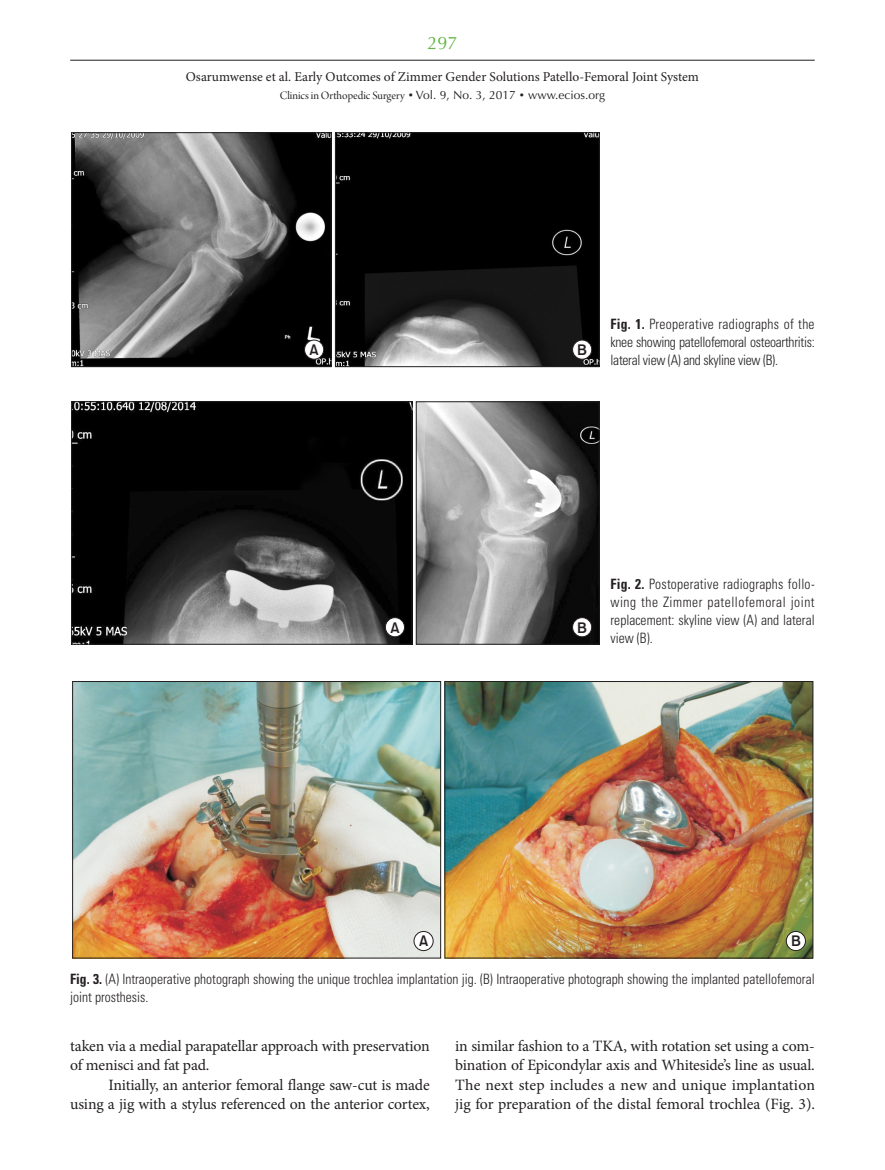
<style>
.page{position:relative;width:885px;height:1170px;background:#fff}
.page>*{position:absolute;margin:0;border:0;box-sizing:border-box;transform-origin:0 0}
.t1{font:18px "Optima LT Std";color:#63b445}
.t2{font:15.75px/19.5px "Minion Pro";letter-spacing:-.01em;color:#231f20}
.t3{font:15px "Gothic 725 BT Bold A";color:#231f20}
.t4{font:300 condensed 14.25px/18px "Univers";color:#231f20;text-align:justify;scale:.95 1}
.t5{font:13.5px "Minion Pro";letter-spacing:-.005em;color:#231f20}
.t6{font:12px "Optima LT Std";color:#231f20}
.s1{font-family:"Arno Pro Display"}
.s2{font-size:9px}
.s3{font-weight:700}
</style>
<div class="page">
<hr style="left:70px;top:60px;width:744px;height:1px;background:#231f20">
<svg style="left:71px;top:401px;width:528px;height:243px;background:#474747"></svg>
<div style="left:385px;top:617px;width:19px;height:19px;background:#fff;border-radius:50%"></div>
<div style="left:385px;top:617px;width:19px;height:20px;border:1px solid #231f20;border-radius:50%"></div>
<div style="left:572px;top:617px;width:19px;height:19px;background:#fff;border-radius:50%"></div>
<div style="left:572px;top:617px;width:20px;height:20px;border:1px solid #231f20;border-radius:50%"></div>
<svg style="left:71px;top:132px;width:528px;height:235px;background:#333"></svg>
<div style="left:304px;top:340px;width:19px;height:19px;background:#fff;border-radius:50%"></div>
<div style="left:304px;top:340px;width:20px;height:19px;border:1px solid #231f20;border-radius:50%"></div>
<div style="left:572px;top:340px;width:19px;height:19px;background:#fff;border-radius:50%"></div>
<div style="left:572px;top:340px;width:20px;height:19px;border:1px solid #231f20;border-radius:50%"></div>
<img style="left:72px;top:681px;width:741px;height:277px">
<div style="left:414px;top:931px;width:19px;height:19px;background:#fff;border-radius:50%"></div>
<div style="left:413px;top:931px;width:20px;height:19px;border:1px solid #231f20;border-radius:50%"></div>
<div style="left:786px;top:931px;width:19px;height:19px;background:#fff;border-radius:50%"></div>
<div style="left:786px;top:931px;width:19px;height:19px;border:1px solid #231f20;border-radius:50%"></div>
<p class="t1" style="left:427px;top:32px;width:32px">297</p>
<p class="t5" style="left:186px;top:68px;width:514px">Osarumwense et al. Early Outcomes of Zimmer Gender Solutions Patello-Femoral Joint System</p>
<p class="t6" style="left:280px;top:88px;width:327px"><span class="s1">Clinics in Orthopedic Surgery</span> <span class="s2">•</span> Vol. 9, No. 3, 2017 <span class="s2">•</span> www.ecios.org</p>
<p class="t3" style="left:309px;top:341px;width:11px">A</p>
<p class="t3" style="left:577px;top:341px;width:11px">B</p>
<p class="t4" style="left:610px;top:315px;width:216px"><span class="s3">Fig. 1.</span> Preoperative radiographs of the knee showing patellofemoral osteoarthritis: lateral view (A) and skyline view (B).</p>
<p class="t3" style="left:390px;top:618px;width:11px">A</p>
<p class="t3" style="left:577px;top:618px;width:11px">B</p>
<p class="t4" style="left:610px;top:575px;width:216px"><span class="s3">Fig. 2.</span> Postoperative radiographs follo&shy;wing the Zimmer patellofemoral joint replacement: skyline view (A) and lateral view (B).</p>
<p class="t3" style="left:419px;top:932px;width:11px">A</p>
<p class="t3" style="left:791px;top:932px;width:11px">B</p>
<p class="t4" style="left:70px;top:969px;width:785px"><span class="s3">Fig. 3.</span> (A) Intraoperative photograph showing the unique trochlea implantation jig. (B) Intraoperative photograph showing the implanted patellofemoral joint prosthesis.</p>
<p class="t2" style="left:70px;top:1035px;width:361px">taken via a medial parapatellar approach with preservation of menisci and fat pad.</p>
<p class="t2" style="left:70px;top:1074px;width:361px;text-align:right">Initially, an anterior femoral flange saw-cut is made<br>using a jig with a stylus referenced on the anterior cortex,</p>
<p class="t2" style="left:455px;top:1035px;width:361px;text-align:justify">in similar fashion to a TKA, with rotation set using a com&shy;bination of Epicondylar axis and Whiteside’s line as usual.<br>The next step includes a new and unique implantation jig for preparation of the distal femoral trochlea (Fig. 3).</p>
</div>
